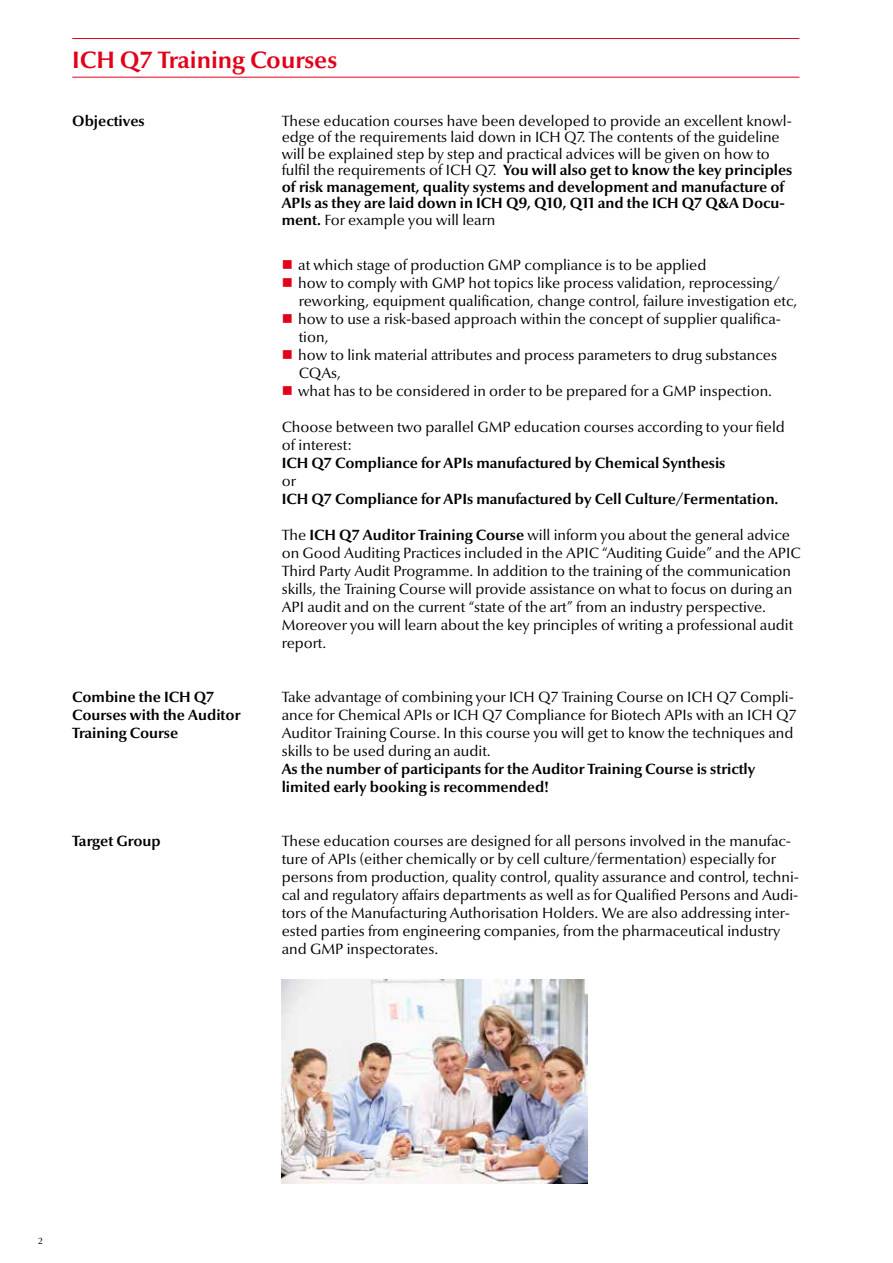
<style>
.page{position:relative;width:893px;height:1263px;background:#fff}
.page>*{position:absolute;margin:0;border:0;box-sizing:border-box;transform-origin:0 0}
.t1{font:700 24px "Optima Nova LT";color:#e2001a}
.t2{font:15px/18px "Optima Nova LT";color:#000}
.t3{font:700 15px/18px "Optima Nova LT";color:#000}
.t4{font:9px "Optima Nova LT";color:#000}
.s1{font-weight:700}
</style>
<div class="page">
<hr style="left:72px;top:38px;width:727px;height:1px;background:#e2001a">
<hr style="left:72px;top:77px;width:727px;height:1px;background:#e2001a">
<img style="left:282px;top:979px;width:305px;height:204px">
<h1 class="t1" style="left:72px;top:46px;width:266px">ICH Q7 Training Courses</h1>
<p class="t3" style="left:72px;top:112px;width:74px">Objectives</p>
<p class="t3" style="left:72px;top:688px;width:170px">Combine the ICH Q7<br>Courses with the Auditor<br>Training Course</p>
<p class="t3" style="left:72px;top:832px;width:90px">Target Group</p>
<p class="t2" style="left:282px;top:113px;width:512px;line-height:16.5px">These education courses have been developed to provide an excellent knowl&shy;edge of the requirements laid down in ICH Q7. The contents of the guideline will be explained step by step and practical advices will be given on how to fulfil the requirements of ICH Q7. <span class="s1">You will also get to know the key principles of risk management, quality systems and development and manufacture of APIs as they are laid down in ICH Q9, Q10, Q11 and the ICH Q7 Q&amp;A Docu&shy;ment.</span> For example you will learn</p>
<p class="t2" style="left:298px;top:256px;width:501px">at which stage of production GMP compliance is to be applied<br>how to comply with GMP hot topics like process validation, reprocessing/ reworking, equipment qualification, change control, failure investigation etc, how to use a risk-based approach within the concept of supplier qualifica&shy;tion,<br>how to link material attributes and process parameters to drug substances CQAs,<br>what has to be considered in order to be prepared for a GMP inspection.</p>
<p class="t2" style="left:282px;top:418px;width:505px">Choose between two parallel GMP education courses according to your field of interest:</p>
<p class="t3" style="left:282px;top:454px;width:445px">ICH Q7 Compliance for APIs manufactured by Chemical Synthesis</p>
<p class="t2" style="left:282px;top:472px;width:16px">or</p>
<p class="t3" style="left:282px;top:490px;width:498px">ICH Q7 Compliance for APIs manufactured by Cell Culture/Fermentation.</p>
<p class="t2" style="left:282px;top:526px;width:521px">The <span class="s1">ICH Q7 Auditor Training Course</span> will inform you about the general advice on Good Auditing Practices included in the APIC “Auditing Guide” and the APIC Third Party Audit Programme. In addition to the training of the communication skills, the Training Course will provide assistance on what to focus on during an API audit and on the current “state of the art” from an industry perspective.<br>Moreover you will learn about the key principles of writing a professional audit report.</p>
<p class="t2" style="left:282px;top:688px;width:516px">Take advantage of combining your ICH Q7 Training Course on ICH Q7 Compli&shy;ance for Chemical APIs or ICH Q7 Compliance for Biotech APIs with an ICH Q7<br>Auditor Training Course. In this course you will get to know the techniques and skills to be used during an audit.</p>
<p class="t3" style="left:282px;top:760px;width:475px">As the number of participants for the Auditor Training Course is strictly limited early booking is recommended!</p>
<p class="t2" style="left:282px;top:832px;width:519px">These education courses are designed for all persons involved in the manufac&shy;ture of APIs (either chemically or by cell culture/fermentation) especially for persons from production, quality control, quality assurance and control, techni&shy;cal and regulatory affairs departments as well as for Qualified Persons and Audi&shy;tors of the Manufacturing Authorisation Holders. We are also addressing inter&shy;ested parties from engineering companies, from the pharmaceutical industry and GMP inspectorates.</p>
<p class="t4" style="left:38px;top:1236px;width:6px">2</p>
</div>
